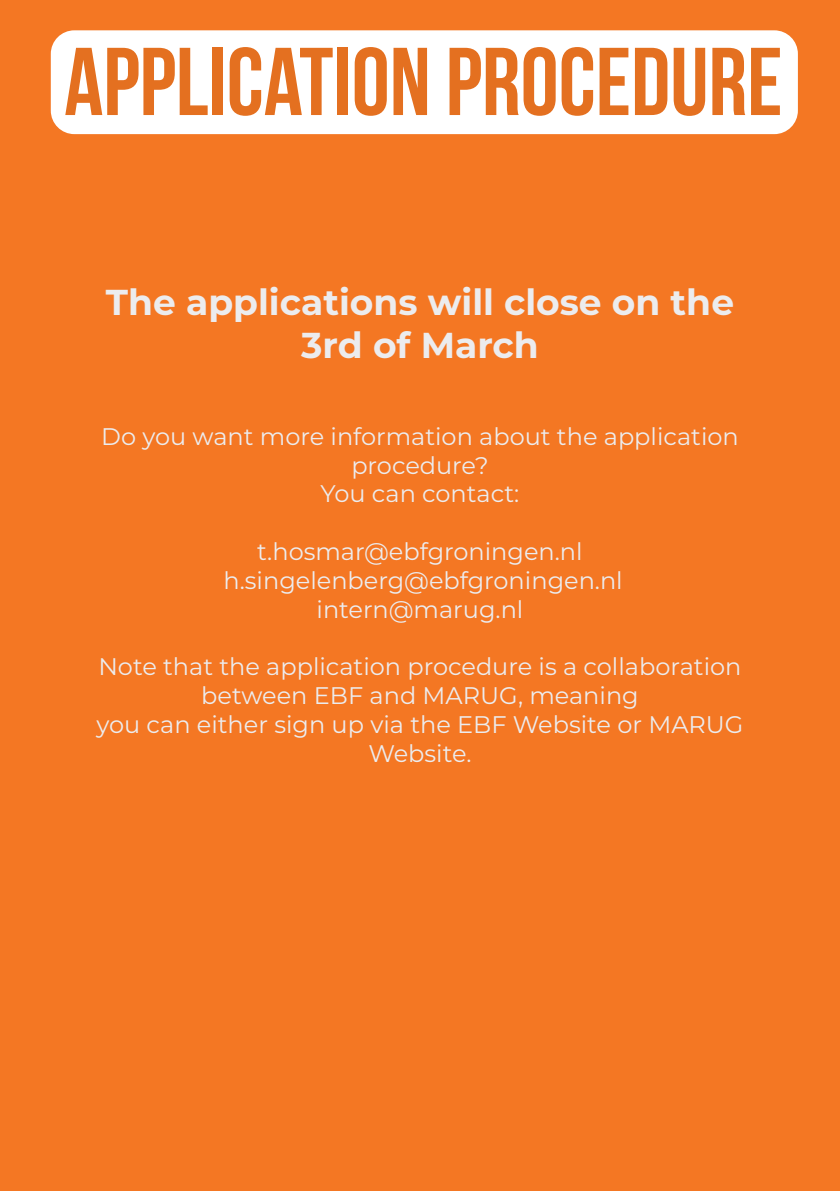
<style>
.page{position:relative;width:840px;height:1191px;background:#fff}
.page>*{position:absolute;margin:0;border:0;box-sizing:border-box;transform-origin:0 0}
.t1{font:700 96px "Bebas Neue";color:#e47020}
.t2{font:700 36px/43.2px "Montserrat";color:#ececee;text-align:center}
.t3{font:24px/28.8px "Montserrat";color:#ececee;text-align:center}
</style>
<div class="page">
<div style="left:0;top:0;width:839px;height:1191px;background:#f47723"></div>
<div style="left:51px;top:30px;width:746px;height:104px;background:#fff;border-radius:24px"></div>
<h1 class="t1" style="left:64px;top:29px;width:719px">APPLICATION PROCEDURE</h1>
<p class="t2" style="left:106px;top:279px;width:629px">The applications will close on the<br>3rd of March</p>
<p class="t3" style="left:101px;top:421px;width:638px">Do you want more information about the application procedure?</p>
<p class="t3" style="left:320px;top:478px;width:200px">You can contact:</p>
<p class="t3" style="left:257px;top:536px;width:327px">t.hosmar@ebfgroningen.nl</p>
<p class="t3" style="left:223px;top:565px;width:400px">h.singelenberg@ebfgroningen.nl</p>
<p class="t3" style="left:316px;top:594px;width:208px">intern@marug.nl</p>
<p class="t3" style="left:98px;top:651px;width:644px">Note that the application procedure is a collaboration between EBF and MARUG, meaning</p>
<p class="t3" style="left:96px;top:709px;width:648px">you can either sign up via the EBF Website or MARUG<br>Website.</p>
</div>
